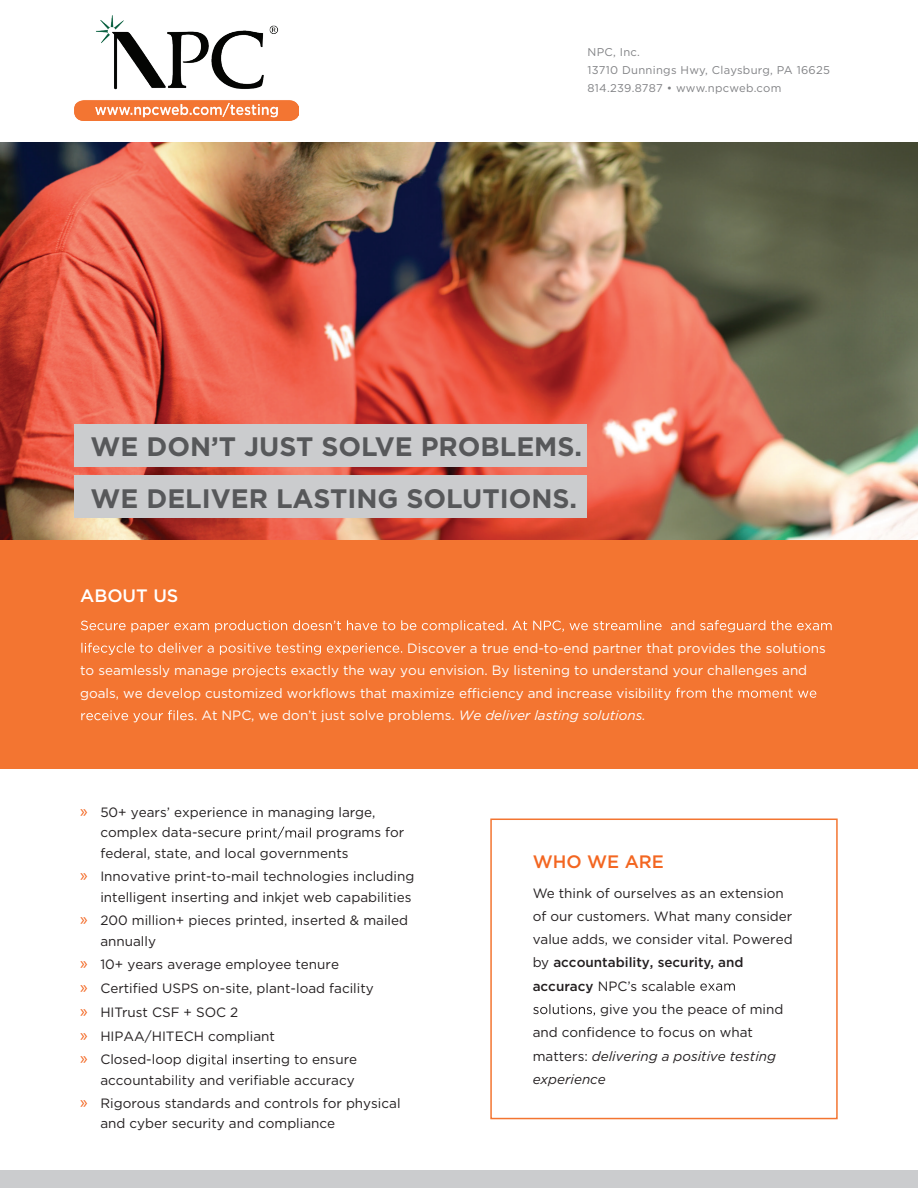
<style>
.page{position:relative;width:918px;height:1188px;background:#fff}
.page>*{position:absolute;margin:0;border:0;box-sizing:border-box;transform-origin:0 0}
.t1{font:700 26.7px/51.9px "Gotham";color:#57585a}
.t2{font:500 18px "Gotham";color:#f36621}
.t3{font:500 18px "Gotham";color:#fff}
.t4{font:13.5px/20.2px "Gotham";color:#231f20}
.t5{font:13.5px "Gotham";color:#fff}
.t6{font:italic 13.5px "Gotham";color:#231f20}
.t7{font:500 13.5px "Gotham";color:#231f20}
.t8{font:11.25px/18px "Gotham";letter-spacing:.025em;color:#818285}
.s1{font-style:italic}
.s2{font-family:"Myriad Pro";font-size:18px;color:#f36621}
.s3{font-weight:400}
.s4{font-weight:500}
.s5{font-style:normal}
</style>
<div class="page">
<div style="left:0;top:540px;width:918px;height:228px;background:#f37531"></div>
<img style="left:0;top:143px;width:918px;height:397px">
<svg style="left:700px;top:983px;width:35px;height:8px"></svg>
<svg style="left:533px;top:1004px;width:62px;height:12px"></svg>
<svg style="left:81px;top:620px;width:751px;height:12px"></svg>
<svg style="left:81px;top:643px;width:321px;height:12px"></svg>
<svg style="left:233px;top:665px;width:53px;height:12px"></svg>
<svg style="left:676px;top:688px;width:140px;height:10px"></svg>
<svg style="left:81px;top:710px;width:115px;height:12px"></svg>
<svg style="left:247px;top:827px;width:64px;height:13px"></svg>
<svg style="left:187px;top:1054px;width:47px;height:13px"></svg>
<div style="left:74px;top:424px;width:512px;height:42px;background:#cbccce"></div>
<div style="left:74px;top:476px;width:512px;height:42px;background:#cbccce"></div>
<div style="left:0;top:1171px;width:918px;height:17px;background:#cbccce"></div>
<div style="left:490px;top:819px;width:348px;height:300px;border:2px solid #f37531"></div>
<img style="left:74px;top:15px;width:225px;height:106px">
<p class="t8" style="left:588px;top:43px;width:244px">NPC, Inc.<br>13710 Dunnings Hwy, Claysburg, PA 16625<br>814.239.8787 • www.npcweb.com</p>
<h1 class="t1" style="left:91px;top:420px;width:493px">WE DON’T JUST SOLVE PROBLEMS.<br>WE DELIVER LASTING SOLUTIONS.</h1>
<h2 class="t3" style="left:80px;top:584px;width:100px">ABOUT US</h2>
<p class="t5" style="left:407px;top:640px;width:420px">Discover a true end-to-end partner that provides the solutions</p>
<p class="t5" style="left:80px;top:662px;width:149px">to seamlessly manage</p>
<p class="t5" style="left:291px;top:662px;width:518px">exactly the way you envision. By listening to understand your challenges and</p>
<p class="t5" style="left:80px;top:685px;width:593px">goals, we develop customized workflows that maximize efficiency and increase visibility</p>
<p class="t5" style="left:201px;top:707px;width:446px">At NPC, we don’t just solve problems. <span class="s1">We deliver lasting solutions.</span></p>
<p class="t4" style="left:100px;top:802px;width:277px;text-indent:-20px"><span class="s2">»</span> 50+ years’ experience in managing large, complex data-secure</p>
<p class="t4" style="left:100px;top:822px;width:305px;text-indent:216px">programs for federal, state, and local governments</p>
<p class="t4" style="left:80px;top:866px;width:336px;text-align:right"><span class="s2">»</span> Innovative print-to-mail technologies including intelligent inserting and inkjet web capabilities</p>
<p class="t4" style="left:100px;top:910px;width:309px;text-indent:-20px"><span class="s2">»</span> 200 million+ pieces printed, inserted &amp; mailed annually</p>
<p class="t4" style="left:80px;top:953px;width:295px;line-height:23.7px"><span class="s2">»</span> 10+ years average employee tenure<br><span class="s2">»</span> Certified USPS on-site, plant-load facility <span class="s2">»</span> HITrust CSF + SOC 2<br><span class="s2">»</span> HIPAA/HITECH compliant<br><span class="s2">»</span> Closed-loop</p>
<p class="t4" style="left:100px;top:1049px;width:258px;text-align:right">nserting to ensure<br>accountability and verifiable accuracy</p>
<p class="t4" style="left:100px;top:1093px;width:302px;text-indent:-20px"><span class="s2">»</span> Rigorous standards and controls for physical and cyber security and compliance</p>
<h2 class="t2" style="left:533px;top:850px;width:133px">WHO WE ARE</h2>
<p class="t4" style="left:533px;top:883px;width:253px">We think of ourselves as an extension</p>
<p class="t4" style="left:533px;top:906px;width:261px">of our customers. What many consider</p>
<p class="t4" style="left:533px;top:929px;width:262px">value adds, we consider vital. Powered</p>
<p class="t7" style="left:533px;top:954px;width:212px"><span class="s3">by</span> accountability, security, and</p>
<p class="t4" style="left:533px;top:976px;width:164px"><span class="s4">accuracy</span> NPC’s scalable</p>
<p class="t4" style="left:600px;top:999px;width:185px">give you the peace of mind</p>
<p class="t4" style="left:533px;top:1022px;width:222px">and confidence to focus on what</p>
<p class="t6" style="left:533px;top:1047px;width:245px"><span class="s5">matters:</span> delivering a positive testing</p>
<p class="t6" style="left:533px;top:1070px;width:75px">experience</p>
</div>
